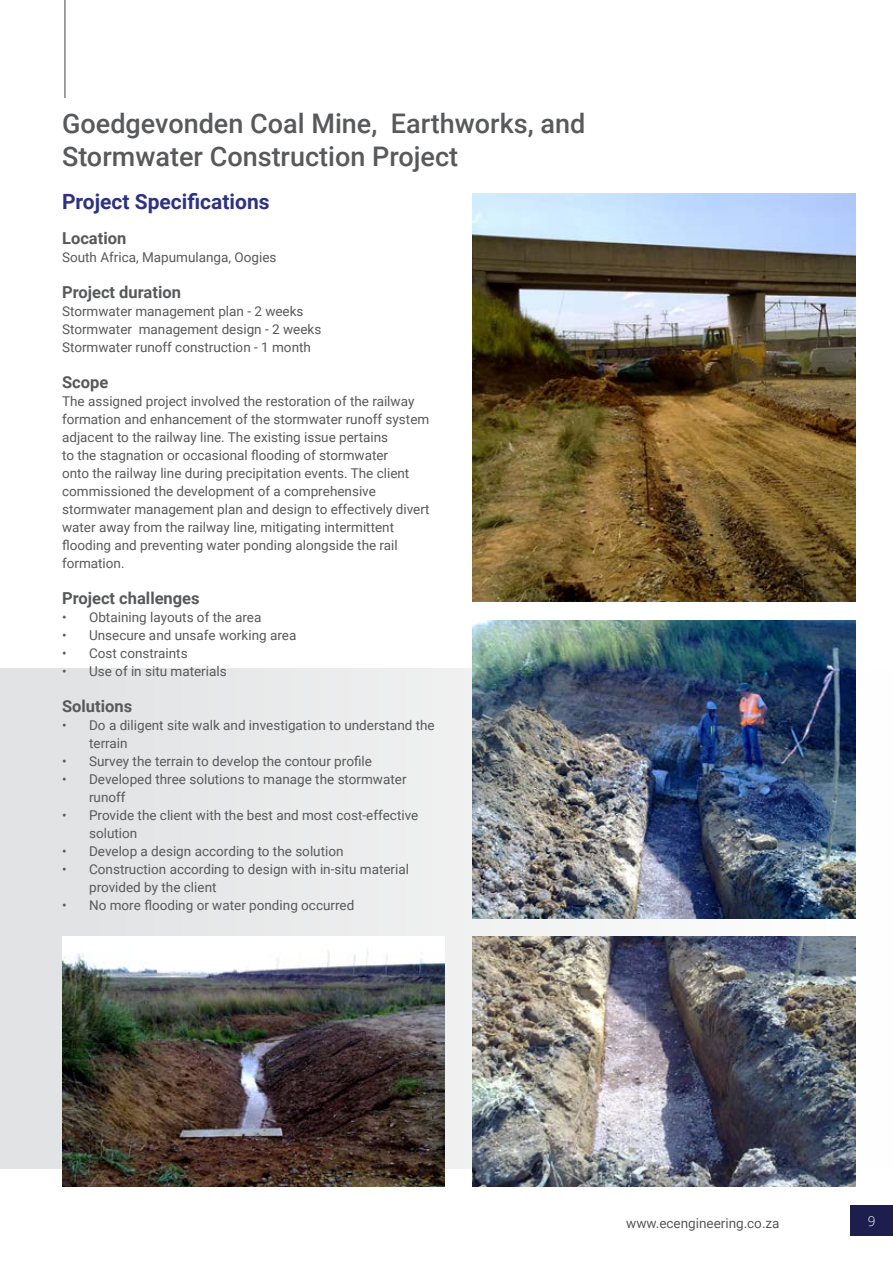
<style>
.page{position:relative;width:893px;height:1263px;background:#fff}
.page>*{position:absolute;margin:0;border:0;box-sizing:border-box;transform-origin:0 0}
.t1{font:500 27px/32.4px "Roboto";color:#58595b}
.t2{font:700 21px "Roboto";color:#2f337f}
.t3{font:700 16.5px "Roboto";color:#58595b}
.t4{font:13.5px/18px "Roboto";color:#58595b}
.t5{font:300 13.5px "Open Sans";color:#fff}
</style>
<div class="page">
<div style="left:850px;top:1205px;width:43px;height:30px;background:#1d1e4d"></div>
<svg style="left:0;top:668px;width:856px;height:500px;fill:#e8e8e9"></svg>
<hr style="left:64px;top:0;width:2px;height:98px;background:#808285">
<img style="left:472px;top:936px;width:383px;height:250px">
<img style="left:472px;top:620px;width:383px;height:298px">
<img style="left:62px;top:936px;width:383px;height:250px">
<img style="left:472px;top:193px;width:383px;height:409px">
<h1 class="t1" style="left:62px;top:107px;width:525px">Goedgevonden Coal Mine, Earthworks, and<br>Stormwater Construction Project</h1>
<h2 class="t2" style="left:62px;top:187px;width:209px">Project Specifications</h2>
<p class="t3" style="left:62px;top:227px;width:66px">Location</p>
<p class="t4" style="left:62px;top:248px;width:216px">South Africa, Mapumulanga, Oogies</p>
<p class="t3" style="left:62px;top:281px;width:120px">Project duration</p>
<p class="t4" style="left:62px;top:302px;width:261px">Stormwater management plan - 2 weeks<br>Stormwater management design - 2 weeks<br>Stormwater runoff construction - 1 month</p>
<p class="t3" style="left:62px;top:371px;width:48px">Scope</p>
<p class="t4" style="left:62px;top:392px;width:369px">The assigned project involved the restoration of the railway formation and enhancement of the stormwater runoff system adjacent to the railway line. The existing issue pertains<br>to the stagnation or occasional flooding of stormwater<br>onto the railway line during precipitation events. The client commissioned the development of a comprehensive stormwater management plan and design to effectively divert water away from the railway line, mitigating intermittent flooding and preventing water ponding alongside the rail formation.</p>
<p class="t3" style="left:62px;top:587px;width:139px">Project challenges</p>
<p class="t4" style="left:62px;top:608px;width:201px">• Obtaining layouts of the area</p>
<p class="t4" style="left:62px;top:626px;width:236px">• Unsecure and unsafe working area</p>
<p class="t4" style="left:62px;top:644px;width:127px">• Cost constraints</p>
<p class="t4" style="left:62px;top:662px;width:166px">• Use of in situ materials</p>
<p class="t3" style="left:62px;top:695px;width:72px">Solutions</p>
<p class="t4" style="left:89px;top:716px;width:347px;text-indent:-27px">• Do a diligent site walk and investigation to understand the terrain</p>
<p class="t4" style="left:62px;top:752px;width:311px">• Survey the terrain to develop the contour profile</p>
<p class="t4" style="left:89px;top:770px;width:319px;text-indent:-27px">• Developed three solutions to manage the stormwater runoff</p>
<p class="t4" style="left:89px;top:806px;width:331px;text-indent:-27px">• Provide the client with the best and most cost-effective solution</p>
<p class="t4" style="left:62px;top:842px;width:283px">• Develop a design according to the solution</p>
<p class="t4" style="left:89px;top:860px;width:321px;text-indent:-27px">• Construction according to design with in-situ material provided by the client</p>
<p class="t4" style="left:62px;top:896px;width:294px">• No more flooding or water ponding occurred</p>
<p class="t4" style="left:626px;top:1213px;width:155px">www.ecengineering.co.za</p>
<p class="t5" style="left:868px;top:1211px;width:9px">9</p>
</div>
